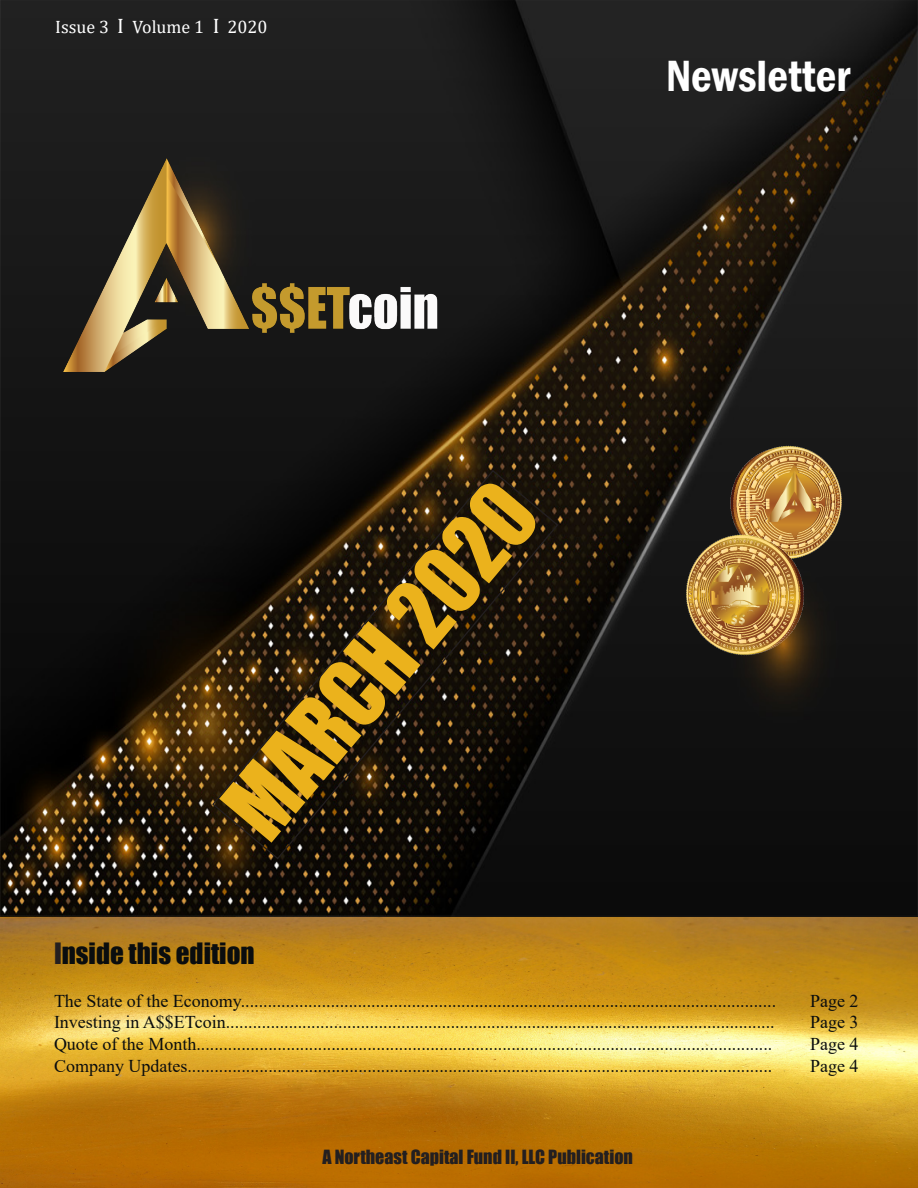
<style>
.page{position:relative;width:918px;height:1188px;background:#fff}
.page>*{position:absolute;margin:0;border:0;box-sizing:border-box;transform-origin:0 0}
.t1{font:86.4px "Impact";color:#ebb21c;scale:.96 1}
.t2{font:600 condensed 45px "Franklin Gothic";color:#fff}
.t3{font:27px "Impact";color:#0a0d0e}
.t4{font:18px "Times New Roman";color:#0a0d0e}
.t5{font:18px "Impact";color:#231f20}
.t6{font:18px "Cambria Math";color:#fff}
.s1{font-size:21px}
.s2{color:#231f20}
</style>
<div class="page">
<img style="left:0;top:0;width:918px;height:1188px">
<img style="left:720px;top:440px;width:130px;height:122px">
<svg style="left:211px;top:469px;width:348px;height:391px"></svg>
<img style="left:63px;top:158px;width:376px;height:213px">
<img style="left:674px;top:528px;width:138px;height:132px">
<p class="t6" style="left:55px;top:16px;width:214px">Issue 3 <span class="s1">I</span> Volume 1 <span class="s1">I</span> 2020</p>
<p class="t2" style="left:666px;top:46px;width:186px">Newsletter</p>
<p class="t1" style="left:192px;top:780px;width:445px;rotate:-50deg">MARCH 2020</p>
<p class="t3" style="left:54px;top:932px;width:202px"><span class="s2">I</span>nside this edition</p>
<p class="t4" style="left:54px;top:988px;width:724px">The State of the Economy.......................................................................................................................</p>
<p class="t4" style="left:810px;top:988px;width:50px">Page 2</p>
<p class="t4" style="left:54px;top:1010px;width:722px">Investing in A$$ETcoin..........................................................................................................................</p>
<p class="t4" style="left:810px;top:1010px;width:50px">Page 3</p>
<p class="t4" style="left:54px;top:1031px;width:720px">Quote of the Month................................................................................................................................</p>
<p class="t4" style="left:810px;top:1031px;width:50px">Page 4</p>
<p class="t4" style="left:54px;top:1053px;width:720px">Company Updates..................................................................................................................................</p>
<p class="t4" style="left:810px;top:1053px;width:50px">Page 4</p>
<p class="t5" style="left:322px;top:1143px;width:312px">A Northeast Capital Fund II, LLC Publication</p>
</div>
